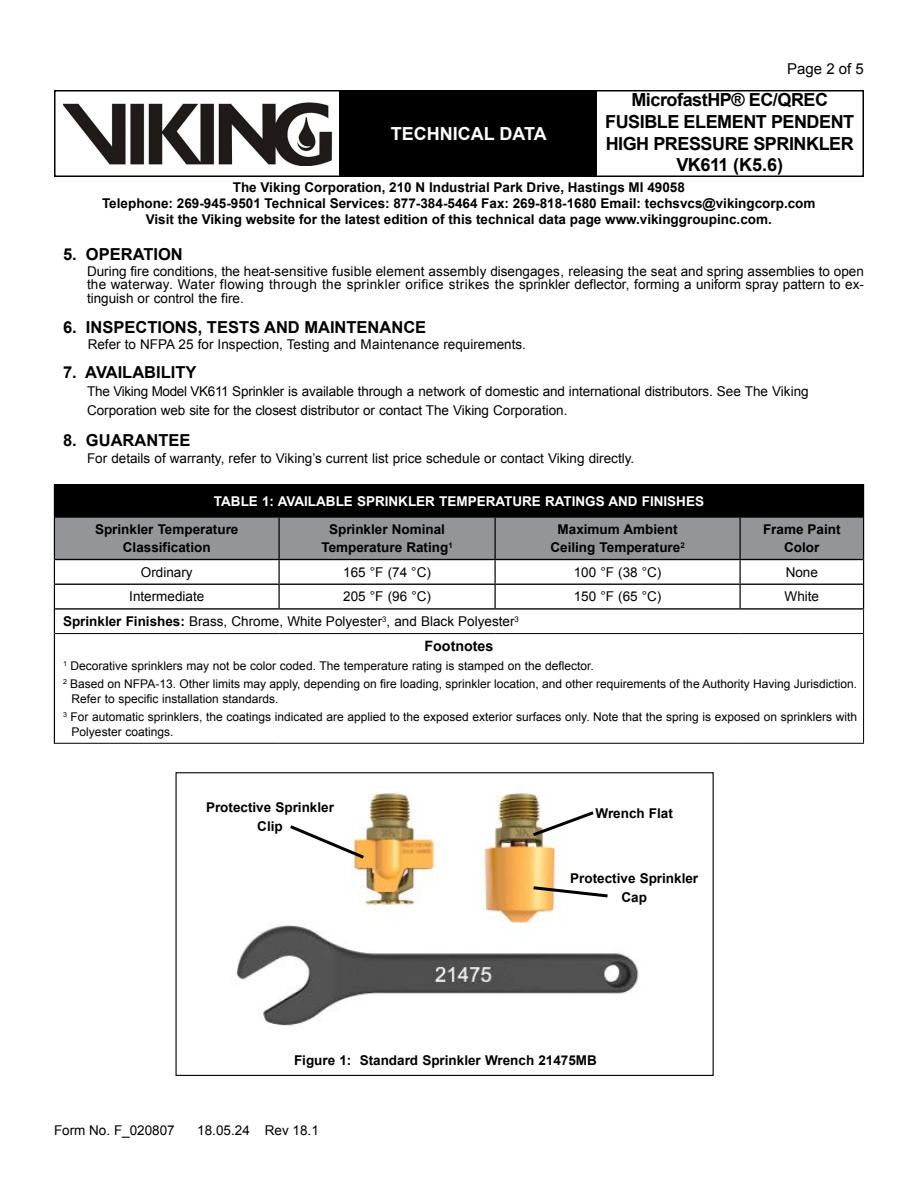
<style>
.page{position:relative;width:918px;height:1188px;background:#fff}
.page>*{position:absolute;margin:0;border:0;box-sizing:border-box;transform-origin:0 0}
.t1{font:700 18px/21.6px "Arial";letter-spacing:-.025em;color:#000;text-align:center}
.t2{font:700 18px "Arial";color:#fff}
.t3{font:700 16.5px "Arial";color:#000}
.t4{font:15px "Arial";color:#000}
.t5{font:700 14.25px "Arial";color:#000}
.t6{font:13.5px/13.5px "Arial";color:#000;text-align:justify}
.t7{font:700 13.5px/17.9px "Arial";color:#000;text-align:center}
.t8{font:700 13.5px "Arial";color:#fff}
.t9{font:12px/18.3px "Arial";color:#000}
.s1{font-weight:700}
</style>
<div class="page">
<div style="left:54px;top:90px;width:810px;height:87px;border:2px solid #000"></div>
<div style="left:340px;top:91px;width:257px;height:85px;background:#000"></div>
<img style="left:63px;top:102px;width:269px;height:63px">
<div style="left:54px;top:485px;width:810px;height:32px;background:#000"></div>
<hr style="left:54px;top:634px;width:1px;height:109px;background:#000">
<hr style="left:863px;top:634px;width:1px;height:109px;background:#000">
<hr style="left:54px;top:743px;width:225px;height:1px;background:#000">
<hr style="left:279px;top:743px;width:216px;height:1px;background:#000">
<hr style="left:495px;top:743px;width:245px;height:1px;background:#000">
<hr style="left:740px;top:743px;width:124px;height:1px;background:#000">
<hr style="left:54px;top:484px;width:225px;height:2px;background:#000">
<hr style="left:279px;top:484px;width:216px;height:2px;background:#000">
<hr style="left:495px;top:484px;width:245px;height:2px;background:#000">
<hr style="left:740px;top:484px;width:124px;height:2px;background:#000">
<svg style="left:54px;top:517px;width:810px;height:117px"></svg>
<div style="left:176px;top:772px;width:538px;height:304px;border:1px solid #000"></div>
<img style="left:236px;top:793px;width:403px;height:233px">
<svg style="left:287px;top:823px;width:80px;height:38px"></svg>
<svg style="left:530px;top:884px;width:81px;height:15px"></svg>
<svg style="left:530px;top:809px;width:67px;height:30px"></svg>
<h1 class="t2" style="left:391px;top:121px;width:157px">TECHNICAL DATA</h1>
<p class="t4" style="left:787px;top:59px;width:78px">Page 2 of 5</p>
<h1 class="t1" style="left:605px;top:90px;width:251px">MicrofastHP® EC/QREC<br>FUSIBLE ELEMENT PENDENT<br>HIGH PRESSURE SPRINKLER<br>VK611 (K5.6)</h1>
<p class="t7" style="left:102px;top:179px;width:715px;line-height:16.2px">The Viking Corporation, 210 N Industrial Park Drive, Hastings MI 49058<br>Telephone: 269-945-9501 Technical Services: 877-384-5464 Fax: 269-818-1680 Email: techsvcs@vikingcorp.com<br>Visit the Viking website for the latest edition of this technical data page www.vikinggroupinc.com.</p>
<p class="t3" style="left:63px;top:244px;width:121px">5. OPERATION</p>
<p class="t6" style="left:87px;top:264px;width:779px">During fire conditions, the heat-sensitive fusible element assembly disengages, releasing the seat and spring assemblies to open the waterway. Water flowing through the sprinkler orifice strikes the sprinkler deflector, forming a uniform spray pattern to ex&shy;tinguish or control the fire.</p>
<p class="t3" style="left:63px;top:316px;width:365px">6. INSPECTIONS, TESTS AND MAINTENANCE</p>
<p class="t6" style="left:88px;top:338px;width:440px">Refer to NFPA 25 for Inspection, Testing and Maintenance requirements.</p>
<p class="t3" style="left:63px;top:361px;width:135px">7. AVAILABILITY</p>
<p class="t6" style="left:87px;top:381px;width:723px;line-height:19.5px">The Viking Model VK611 Sprinkler is available through a network of domestic and international distributors. See The Viking<br>Corporation web site for the closest distributor or contact The Viking Corporation.</p>
<p class="t3" style="left:63px;top:429px;width:129px">8. GUARANTEE</p>
<p class="t6" style="left:87px;top:452px;width:549px">For details of warranty, refer to Viking’s current list price schedule or contact Viking directly.</p>
<p class="t8" style="left:214px;top:492px;width:492px">TABLE 1: AVAILABLE SPRINKLER TEMPERATURE RATINGS AND FINISHES</p>
<p class="t7" style="left:95px;top:521px;width:145px">Sprinkler Temperature<br>Classification</p>
<p class="t7" style="left:321px;top:521px;width:133px">Sprinkler Nominal<br>Temperature Rating<sup>1</sup></p>
<p class="t7" style="left:550px;top:521px;width:136px">Maximum Ambient<br>Ceiling Temperature<sup>2</sup></p>
<p class="t7" style="left:763px;top:521px;width:79px">Frame Paint<br>Color</p>
<p class="t6" style="left:141px;top:565px;width:53px">Ordinary</p>
<p class="t6" style="left:343px;top:565px;width:89px">165 °F (74 °C)</p>
<p class="t6" style="left:574px;top:565px;width:89px">100 °F (38 °C)</p>
<p class="t6" style="left:786px;top:565px;width:34px">None</p>
<p class="t6" style="left:129px;top:590px;width:77px">Intermediate</p>
<p class="t6" style="left:343px;top:590px;width:89px">205 °F (96 °C)</p>
<p class="t6" style="left:574px;top:590px;width:89px">150 °F (65 °C)</p>
<p class="t6" style="left:785px;top:590px;width:36px">White</p>
<p class="t6" style="left:63px;top:615px;width:457px"><span class="s1">Sprinkler Finishes:</span> Brass, Chrome, White Polyester<sup>3</sup>, and Black Polyester<sup>3</sup></p>
<p class="t5" style="left:424px;top:637px;width:71px">Footnotes</p>
<p class="t9" style="left:63px;top:656px;width:796px"><sup>1</sup> Decorative sprinklers may not be color coded. The temperature rating is stamped on the deflector.<br><sup>2</sup> Based on NFPA-13. Other limits may apply, depending on fire loading, sprinkler location, and other requirements of the Authority Having Jurisdiction.</p>
<p class="t9" style="left:63px;top:690px;width:796px;text-indent:9px">Refer to specific installation standards.<br><sup>3</sup> For automatic sprinklers, the coatings indicated are applied to the exposed exterior surfaces only. Note that the spring is exposed on sprinklers with</p>
<p class="t9" style="left:72px;top:723px;width:103px">Polyester coatings.</p>
<p class="t7" style="left:206px;top:798px;width:129px;line-height:19.5px">Protective Sprinkler<br>Clip</p>
<p class="t7" style="left:596px;top:804px;width:79px">Wrench Flat</p>
<p class="t7" style="left:570px;top:869px;width:129px;line-height:19.5px">Protective Sprinkler<br>Cap</p>
<p class="t7" style="left:294px;top:1052px;width:304px">Figure 1: Standard Sprinkler Wrench 21475MB</p>
<p class="t6" style="left:54px;top:1124px;width:122px">Form No. F_020807</p>
<p class="t6" style="left:197px;top:1124px;width:123px">18.05.24 Rev 18.1</p>
</div>
